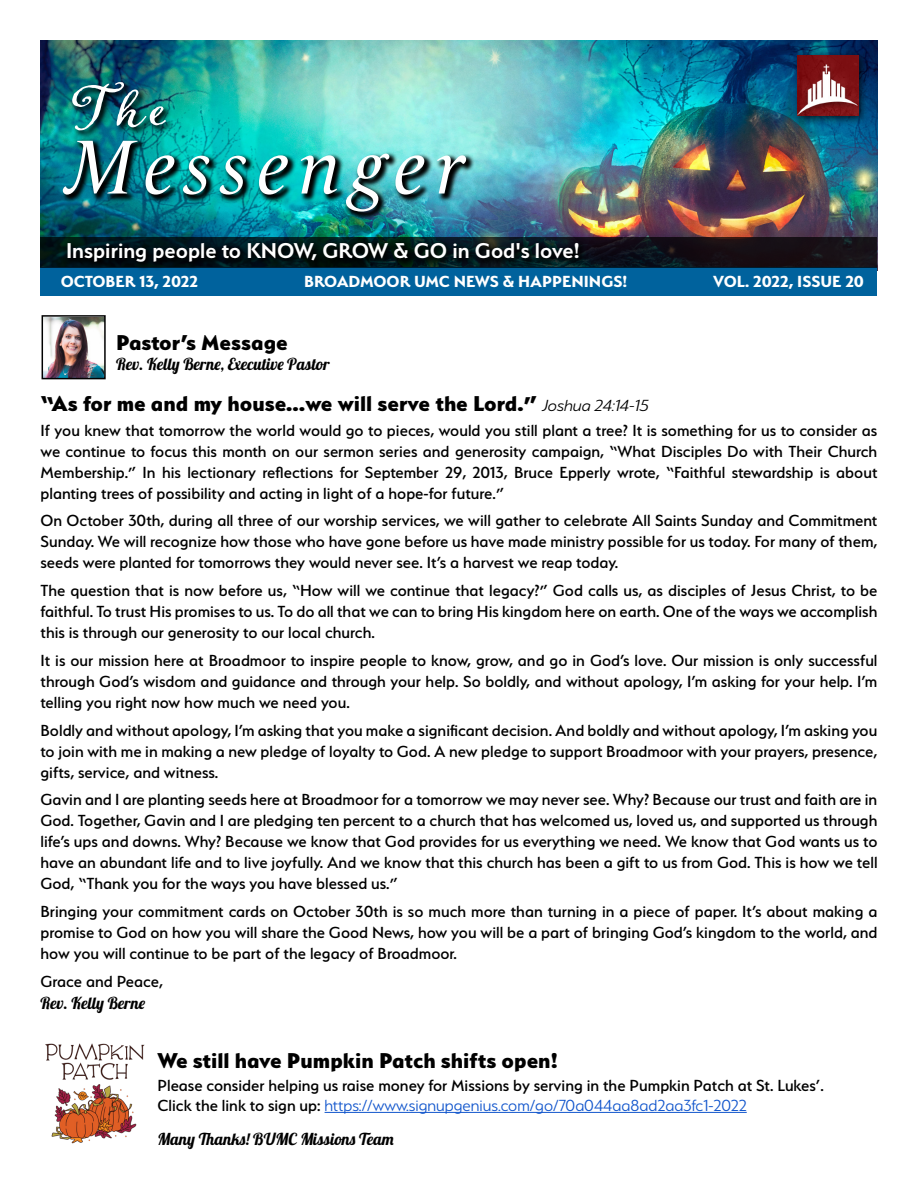
<style>
.page{position:relative;width:918px;height:1188px;background:#fff}
.page>*{position:absolute;margin:0;border:0;box-sizing:border-box;transform-origin:0 0}
.t1{font:italic 78px "Le Monde Livre Cla Std";letter-spacing:.12em;color:#fff}
.t2{font:64.5px "Adorn Bouquet";color:#fff}
.t3{font:800 24px "Serenity";color:#000}
.t4{font:600 24px "Serenity";color:#fff}
.t5{font:500 18px/21px "Serenity";color:#000;text-align:justify}
.t6{font:700 18px "Serenity";color:#fff}
.t7{font:16.5px "Lobster 1.4";color:#000}
.s1{font-weight:300;font-style:italic;font-size:18px}
.s2{font-weight:300;color:#15c}
</style>
<div class="page">
<img style="left:40px;top:41px;width:838px;height:197px">
<div style="left:40px;top:267px;width:838px;height:29px;background:#00629d"></div>
<img style="left:45px;top:318px;width:58px;height:58px">
<div style="left:42px;top:315px;width:64px;height:64px;border:2px solid #000"></div>
<svg style="left:70px;top:80px;width:104px;height:58px;background:#036368"></svg>
<div style="left:792px;top:49px;width:77px;height:78px;background:#000;opacity:.75"></div>
<img style="left:798px;top:55px;width:60px;height:61px">
<svg style="left:40px;top:238px;width:838px;height:30px;background:#121017"></svg>
<img style="left:61px;top:138px;width:414px;height:82px">
<svg style="left:63px;top:238px;width:525px;height:32px;background:#01161c"></svg>
<hr style="left:325px;top:1112px;width:422px;height:1px;background:#15c">
<img style="left:46px;top:1043px;width:98px;height:101px">
<h2 class="t2" style="left:72px;top:64px;width:96px">The</h2>
<h1 class="t1" style="left:67px;top:120px;width:401px">Messenger</h1>
<h3 class="t4" style="left:66px;top:237px;width:515px">Inspiring people to KNOW, GROW &amp; GO in God's love!</h3>
<p class="t6" style="left:61px;top:272px;width:139px">OCTOBER 13, 2022</p>
<p class="t6" style="left:304px;top:272px;width:325px">BROADMOOR UMC NEWS &amp; HAPPENINGS!</p>
<p class="t6" style="left:713px;top:272px;width:152px">VOL. 2022, ISSUE 20</p>
<h3 class="t3" style="left:116px;top:329px;width:173px">Pastor’s Message</h3>
<p class="t7" style="left:116px;top:354px;width:215px">Rev. Kelly Berne, Executive Pastor</p>
<h3 class="t3" style="left:40px;top:390px;width:610px">“As for me and my house…we will serve the Lord.” <span class="s1">Joshua 24:14-15</span></h3>
<p class="t5" style="left:40px;top:419px;width:839px">If you knew that tomorrow the world would go to pieces, would you still plant a tree? It is something for us to consider as we continue to focus this month on our sermon series and generosity campaign, “What Disciples Do with Their Church Membership.” In his lectionary reflections for September 29, 2013, Bruce Epperly wrote, “Faithful stewardship is about planting trees of possibility and acting in light of a hope-for future.”</p>
<p class="t5" style="left:40px;top:510px;width:838px">On October 30th, during all three of our worship services, we will gather to celebrate All Saints Sunday and Commitment Sunday. We will recognize how those who have gone before us have made ministry possible for us today. For many of them, seeds were planted for tomorrows they would never see. It’s a harvest we reap today.</p>
<p class="t5" style="left:40px;top:580px;width:839px">The question that is now before us, “How will we continue that legacy?” God calls us, as disciples of Jesus Christ, to be faithful. To trust His promises to us. To do all that we can to bring His kingdom here on earth. One of the ways we accomplish this is through our generosity to our local church.</p>
<p class="t5" style="left:40px;top:650px;width:839px">It is our mission here at Broadmoor to inspire people to know, grow, and go in God’s love. Our mission is only successful through God’s wisdom and guidance and through your help. So boldly, and without apology, I’m asking for your help. I’m telling you right now how much we need you.</p>
<p class="t5" style="left:40px;top:719px;width:838px">Boldly and without apology, I’m asking that you make a significant decision. And boldly and without apology, I’m asking you to join with me in making a new pledge of loyalty to God. A new pledge to support Broadmoor with your prayers, presence, gifts, service, and witness.</p>
<p class="t5" style="left:40px;top:789px;width:839px">Gavin and I are planting seeds here at Broadmoor for a tomorrow we may never see. Why? Because our trust and faith are in God. Together, Gavin and I are pledging ten percent to a church that has welcomed us, loved us, and supported us through life’s ups and downs. Why? Because we know that God provides for us everything we need. We know that God wants us to have an abundant life and to live joyfully. And we know that this church has been a gift to us from God. This is how we tell God, “Thank you for the ways you have blessed us.”</p>
<p class="t5" style="left:40px;top:901px;width:839px">Bringing your commitment cards on October 30th is so much more than turning in a piece of paper. It’s about making a promise to God on how you will share the Good News, how you will be a part of bringing God’s kingdom to the world, and how you will continue to be part of the legacy of Broadmoor.</p>
<p class="t5" style="left:40px;top:971px;width:124px">Grace and Peace,</p>
<p class="t7" style="left:40px;top:992px;width:106px">Rev. Kelly Berne</p>
<h3 class="t3" style="left:158px;top:1047px;width:402px">We still have Pumpkin Patch shifts open!</h3>
<p class="t5" style="left:158px;top:1076px;width:668px;line-height:19.5px">Please consider helping us raise money for Missions by serving in the Pumpkin Patch at St. Lukes’.<br>Click the link to sign up: <span class="s2">https://www.signupgenius.com/go/70a044aa8ad2aa3fc1-2022</span></p>
<p class="t7" style="left:158px;top:1128px;width:238px">Many Thanks! BUMC Missions Team</p>
</div>
